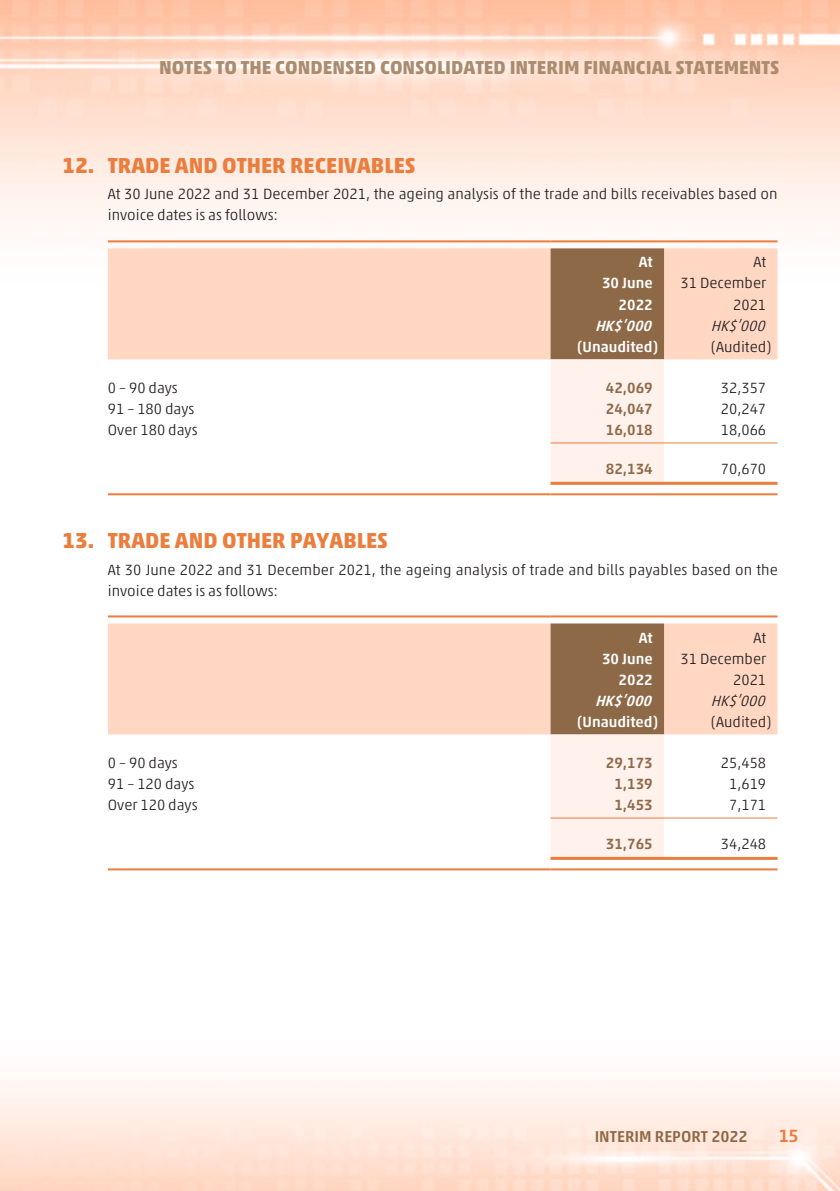
<style>
.page{position:relative;width:840px;height:1191px;background:#fff}
.page>*{position:absolute;margin:0;border:0;box-sizing:border-box;transform-origin:0 0}
._3__標題{font:700 22px "Akko Pro";color:#eb7d3d}
.t1{font:700 19px "Akko Pro";color:#aa8c6f}
.t2{font:500 18px "Akko Pro";color:#eb7d3d}
.t3{font:500 16px "Akko Pro";color:#8e6947}
._1__內文{font:300 15px/21px "Akko Pro";color:#231f20}
._1__內文-2{font:500 15px "Akko Pro";color:#fff}
._1__內文-3{font:500 15px "Akko Pro";color:#8e6947}
._1__內文-4{font:italic 500 15px "Akko Pro";color:#fff}
._1__內文-5{font:italic 300 15px "Akko Pro";color:#231f20}
</style>
<div class="page">
<div style="left:108px;top:248px;width:669px;height:111px;background:#ffd7c3"></div>
<svg style="left:550px;top:248px;width:113px;height:234px;background:#c9b09c"></svg>
<hr style="left:108px;top:240px;width:442px;height:2px;background:#eb7d3d">
<hr style="left:550px;top:240px;width:113px;height:2px;background:#eb7d3d">
<hr style="left:663px;top:240px;width:114px;height:2px;background:#eb7d3d">
<hr style="left:550px;top:442px;width:113px;height:1px;background:#eb7d3d">
<hr style="left:663px;top:442px;width:114px;height:1px;background:#eb7d3d">
<hr style="left:550px;top:482px;width:113px;height:3px;background:#eb7d3d">
<hr style="left:663px;top:482px;width:114px;height:3px;background:#eb7d3d">
<hr style="left:108px;top:493px;width:442px;height:2px;background:#eb7d3d">
<hr style="left:550px;top:493px;width:113px;height:2px;background:#eb7d3d">
<hr style="left:663px;top:493px;width:114px;height:2px;background:#eb7d3d">
<div style="left:108px;top:623px;width:669px;height:111px;background:#ffd7c3"></div>
<svg style="left:550px;top:623px;width:113px;height:234px;background:#c9b09c"></svg>
<hr style="left:108px;top:615px;width:442px;height:2px;background:#eb7d3d">
<hr style="left:550px;top:615px;width:113px;height:2px;background:#eb7d3d">
<hr style="left:663px;top:615px;width:114px;height:2px;background:#eb7d3d">
<hr style="left:550px;top:817px;width:113px;height:1px;background:#eb7d3d">
<hr style="left:663px;top:817px;width:114px;height:1px;background:#eb7d3d">
<hr style="left:550px;top:857px;width:113px;height:3px;background:#eb7d3d">
<hr style="left:663px;top:857px;width:114px;height:3px;background:#eb7d3d">
<hr style="left:108px;top:868px;width:442px;height:2px;background:#eb7d3d">
<hr style="left:550px;top:868px;width:113px;height:2px;background:#eb7d3d">
<hr style="left:663px;top:868px;width:114px;height:2px;background:#eb7d3d">
<p class="t1" style="left:159px;top:55px;width:621px">NOTES TO THE CONDENSED CONSOLIDATED INTERIM FINANCIAL STATEMENTS</p>
<p class="_3__標題" style="left:62px;top:152px;width:354px">12. TRADE AND OTHER RECEIVABLES</p>
<p class="_1__內文" style="left:108px;top:184px;width:671px">At 30 June 2022 and 31 December 2021, the ageing analysis of the trade and bills receivables based on invoice dates is as follows:</p>
<p class="_1__內文-2" style="left:638px;top:253px;width:16px">At</p>
<p class="_1__內文-2" style="left:601px;top:274px;width:52px">30 June</p>
<p class="_1__內文-2" style="left:618px;top:295px;width:36px">2022</p>
<p class="_1__內文" style="left:753px;top:252px;width:14px">At</p>
<p class="_1__內文" style="left:680px;top:273px;width:87px">31 December</p>
<p class="_1__內文" style="left:732px;top:294px;width:34px">2021</p>
<p class="_1__內文-4" style="left:594px;top:316px;width:62px">HK$’000</p>
<p class="_1__內文-5" style="left:710px;top:316px;width:60px">HK$’000</p>
<p class="_1__內文-2" style="left:577px;top:337px;width:82px">(Unaudited)</p>
<p class="_1__內文" style="left:710px;top:336px;width:62px">(Audited)</p>
<p class="_1__內文" style="left:108px;top:377px;width:72px">0 – 90 days</p>
<p class="_1__內文-3" style="left:605px;top:378px;width:48px">42,069</p>
<p class="_1__內文" style="left:720px;top:377px;width:47px">32,357</p>
<p class="_1__內文" style="left:108px;top:398px;width:88px">91 – 180 days</p>
<p class="_1__內文-3" style="left:605px;top:399px;width:48px">24,047</p>
<p class="_1__內文" style="left:720px;top:398px;width:47px">20,247</p>
<p class="_1__內文" style="left:108px;top:419px;width:91px">Over 180 days</p>
<p class="_1__內文-3" style="left:605px;top:420px;width:48px">16,018</p>
<p class="_1__內文" style="left:720px;top:419px;width:47px">18,066</p>
<p class="_1__內文-3" style="left:605px;top:459px;width:48px">82,134</p>
<p class="_1__內文" style="left:720px;top:458px;width:47px">70,670</p>
<p class="_3__標題" style="left:62px;top:527px;width:327px">13. TRADE AND OTHER PAYABLES</p>
<p class="_1__內文" style="left:108px;top:559px;width:671px">At 30 June 2022 and 31 December 2021, the ageing analysis of trade and bills payables based on the invoice dates is as follows:</p>
<p class="_1__內文-2" style="left:638px;top:628px;width:16px">At</p>
<p class="_1__內文-2" style="left:601px;top:649px;width:52px">30 June</p>
<p class="_1__內文-2" style="left:618px;top:670px;width:36px">2022</p>
<p class="_1__內文" style="left:753px;top:627px;width:14px">At</p>
<p class="_1__內文" style="left:680px;top:648px;width:87px">31 December</p>
<p class="_1__內文" style="left:732px;top:669px;width:34px">2021</p>
<p class="_1__內文-4" style="left:594px;top:691px;width:62px">HK$’000</p>
<p class="_1__內文-5" style="left:710px;top:691px;width:60px">HK$’000</p>
<p class="_1__內文-2" style="left:577px;top:712px;width:82px">(Unaudited)</p>
<p class="_1__內文" style="left:710px;top:711px;width:62px">(Audited)</p>
<p class="_1__內文" style="left:108px;top:752px;width:72px">0 – 90 days</p>
<p class="_1__內文-3" style="left:605px;top:753px;width:48px">29,173</p>
<p class="_1__內文" style="left:720px;top:752px;width:47px">25,458</p>
<p class="_1__內文" style="left:108px;top:773px;width:88px">91 – 120 days</p>
<p class="_1__內文-3" style="left:614px;top:774px;width:40px">1,139</p>
<p class="_1__內文" style="left:728px;top:773px;width:39px">1,619</p>
<p class="_1__內文" style="left:108px;top:794px;width:91px">Over 120 days</p>
<p class="_1__內文-3" style="left:614px;top:795px;width:40px">1,453</p>
<p class="_1__內文" style="left:728px;top:794px;width:39px">7,171</p>
<p class="_1__內文-3" style="left:605px;top:834px;width:48px">31,765</p>
<p class="_1__內文" style="left:720px;top:833px;width:47px">34,248</p>
<p class="t3" style="left:594px;top:1126px;width:154px">INTERIM REPORT 2022</p>
<p class="t2" style="left:778px;top:1124px;width:21px">15</p>
</div>
